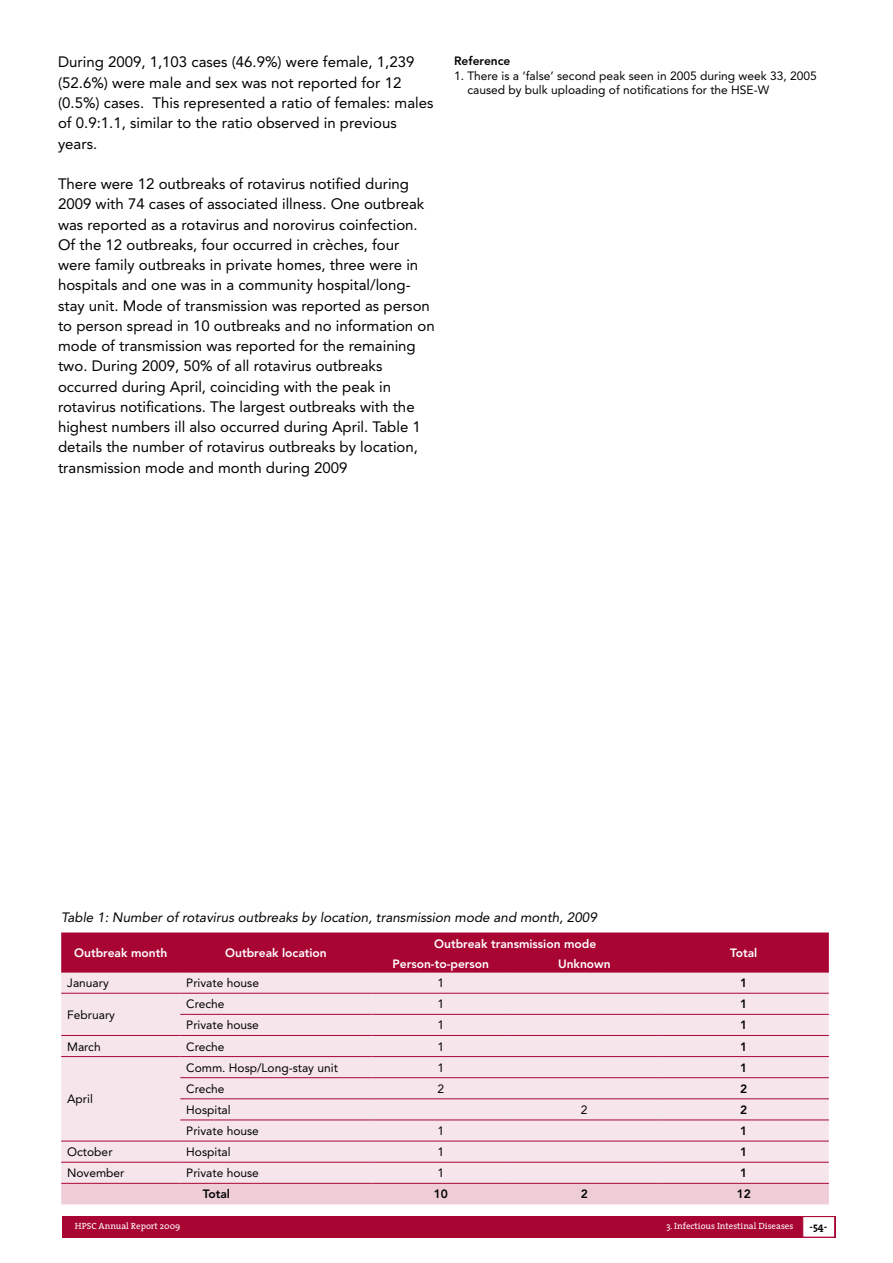
<style>
.page{position:relative;width:893px;height:1263px;background:#fff}
.page>*{position:absolute;margin:0;border:0;box-sizing:border-box;transform-origin:0 0}
.t1{font:15px/20.2px "Avenir";color:#000}
.t2{font:italic 13.5px "Avenir";color:#000}
.t3{font:12px/14.4px "Avenir";color:#000}
.t4{font:800 12px "Avenir";color:#fff}
.t5{font:800 12px "Avenir";color:#000}
.t6{font:700 10.5px "The Serif";color:#000}
.t7{font:9px "The Serif";color:#fff}
</style>
<div class="page">
<div style="left:62px;top:1216px;width:774px;height:21px;background:#a90533"></div>
<div style="left:802px;top:1216px;width:33px;height:21px;background:#fff;border:1px solid #a90533"></div>
<div style="left:61px;top:932px;width:768px;height:40px;background:#a90533"></div>
<div style="left:61px;top:973px;width:768px;height:210px;background:#f6e6eb"></div>
<div style="left:61px;top:1184px;width:768px;height:20px;background:#eecdd6"></div>
<hr style="left:372px;top:954px;width:138px;height:1px;background:#a90533">
<hr style="left:510px;top:954px;width:149px;height:1px;background:#a90533">
<hr style="left:61px;top:972px;width:119px;height:1px;background:#a90533">
<hr style="left:180px;top:972px;width:192px;height:1px;background:#a90533">
<hr style="left:372px;top:972px;width:138px;height:1px;background:#a90533">
<hr style="left:510px;top:972px;width:149px;height:1px;background:#a90533">
<hr style="left:659px;top:972px;width:170px;height:1px;background:#a90533">
<hr style="left:61px;top:993px;width:119px;height:1px;background:#a90533">
<hr style="left:180px;top:993px;width:192px;height:1px;background:#a90533">
<hr style="left:372px;top:993px;width:138px;height:1px;background:#a90533">
<hr style="left:510px;top:993px;width:149px;height:1px;background:#a90533">
<hr style="left:659px;top:993px;width:170px;height:1px;background:#a90533">
<hr style="left:180px;top:1014px;width:192px;height:1px;background:#a90533">
<hr style="left:372px;top:1014px;width:138px;height:1px;background:#a90533">
<hr style="left:510px;top:1014px;width:149px;height:1px;background:#a90533">
<hr style="left:659px;top:1014px;width:170px;height:1px;background:#a90533">
<hr style="left:61px;top:1035px;width:119px;height:1px;background:#a90533">
<hr style="left:180px;top:1035px;width:192px;height:1px;background:#a90533">
<hr style="left:372px;top:1035px;width:138px;height:1px;background:#a90533">
<hr style="left:510px;top:1035px;width:149px;height:1px;background:#a90533">
<hr style="left:659px;top:1035px;width:170px;height:1px;background:#a90533">
<hr style="left:61px;top:1056px;width:119px;height:1px;background:#a90533">
<hr style="left:180px;top:1056px;width:192px;height:1px;background:#a90533">
<hr style="left:372px;top:1056px;width:138px;height:1px;background:#a90533">
<hr style="left:510px;top:1056px;width:149px;height:1px;background:#a90533">
<hr style="left:659px;top:1056px;width:170px;height:1px;background:#a90533">
<hr style="left:180px;top:1077px;width:192px;height:1px;background:#a90533">
<hr style="left:372px;top:1077px;width:138px;height:1px;background:#a90533">
<hr style="left:510px;top:1077px;width:149px;height:1px;background:#a90533">
<hr style="left:659px;top:1077px;width:170px;height:1px;background:#a90533">
<hr style="left:180px;top:1098px;width:192px;height:1px;background:#a90533">
<hr style="left:372px;top:1098px;width:138px;height:1px;background:#a90533">
<hr style="left:510px;top:1098px;width:149px;height:1px;background:#a90533">
<hr style="left:659px;top:1098px;width:170px;height:1px;background:#a90533">
<hr style="left:180px;top:1119px;width:192px;height:1px;background:#a90533">
<hr style="left:372px;top:1119px;width:138px;height:1px;background:#a90533">
<hr style="left:510px;top:1119px;width:149px;height:1px;background:#a90533">
<hr style="left:659px;top:1119px;width:170px;height:1px;background:#a90533">
<hr style="left:61px;top:1141px;width:119px;height:1px;background:#a90533">
<hr style="left:180px;top:1141px;width:192px;height:1px;background:#a90533">
<hr style="left:372px;top:1141px;width:138px;height:1px;background:#a90533">
<hr style="left:510px;top:1141px;width:149px;height:1px;background:#a90533">
<hr style="left:659px;top:1141px;width:170px;height:1px;background:#a90533">
<hr style="left:61px;top:1162px;width:119px;height:1px;background:#a90533">
<hr style="left:180px;top:1162px;width:192px;height:1px;background:#a90533">
<hr style="left:372px;top:1162px;width:138px;height:1px;background:#a90533">
<hr style="left:510px;top:1162px;width:149px;height:1px;background:#a90533">
<hr style="left:659px;top:1162px;width:170px;height:1px;background:#a90533">
<hr style="left:61px;top:1183px;width:119px;height:1px;background:#a90533">
<hr style="left:180px;top:1183px;width:192px;height:1px;background:#a90533">
<hr style="left:372px;top:1183px;width:138px;height:1px;background:#a90533">
<hr style="left:510px;top:1183px;width:149px;height:1px;background:#a90533">
<hr style="left:659px;top:1183px;width:170px;height:1px;background:#a90533">
<p class="t1" style="left:58px;top:52px;width:377px">During 2009, 1,103 cases (46.9%) were female, 1,239 (52.6%) were male and sex was not reported for 12 (0.5%) cases. This represented a ratio of females: males of 0.9:1.1, similar to the ratio observed in previous years.</p>
<p class="t1" style="left:58px;top:174px;width:378px">There were 12 outbreaks of rotavirus notified during 2009 with 74 cases of associated illness. One outbreak was reported as a rotavirus and norovirus coinfection.<br>Of the 12 outbreaks, four occurred in crèches, four were family outbreaks in private homes, three were in hospitals and one was in a community hospital/long&shy;stay unit. Mode of transmission was reported as person to person spread in 10 outbreaks and no information on mode of transmission was reported for the remaining two. During 2009, 50% of all rotavirus outbreaks occurred during April, coinciding with the peak in rotavirus notifications. The largest outbreaks with the highest numbers ill also occurred during April. Table 1 details the number of rotavirus outbreaks by location, transmission mode and month during 2009</p>
<p class="t5" style="left:454px;top:54px;width:58px">Reference</p>
<p class="t3" style="left:467px;top:68px;width:351px;text-indent:-13px">1. There is a ‘false’ second peak seen in 2005 during week 33, 2005 caused by bulk uploading of notifications for the HSE-W</p>
<p class="t2" style="left:61px;top:910px;width:537px">Table 1: Number of rotavirus outbreaks by location, transmission mode and month, 2009</p>
<p class="t4" style="left:74px;top:945px;width:95px">Outbreak month</p>
<p class="t4" style="left:225px;top:945px;width:103px">Outbreak location</p>
<p class="t4" style="left:434px;top:937px;width:164px">Outbreak transmission mode</p>
<p class="t4" style="left:392px;top:956px;width:98px">Person-to-person</p>
<p class="t4" style="left:558px;top:956px;width:54px">Unknown</p>
<p class="t4" style="left:730px;top:945px;width:29px">Total</p>
<p class="t3" style="left:67px;top:976px;width:43px">January</p>
<p class="t3" style="left:186px;top:976px;width:74px">Private house</p>
<p class="t3" style="left:437px;top:976px;width:8px">1</p>
<p class="t5" style="left:740px;top:976px;width:9px">1</p>
<p class="t3" style="left:67px;top:1007px;width:49px">February</p>
<p class="t3" style="left:186px;top:997px;width:40px">Creche</p>
<p class="t3" style="left:437px;top:997px;width:8px">1</p>
<p class="t5" style="left:740px;top:997px;width:9px">1</p>
<p class="t3" style="left:186px;top:1018px;width:74px">Private house</p>
<p class="t3" style="left:437px;top:1018px;width:8px">1</p>
<p class="t5" style="left:740px;top:1018px;width:9px">1</p>
<p class="t3" style="left:67px;top:1039px;width:35px">March</p>
<p class="t3" style="left:186px;top:1039px;width:40px">Creche</p>
<p class="t3" style="left:437px;top:1039px;width:8px">1</p>
<p class="t5" style="left:740px;top:1039px;width:9px">1</p>
<p class="t3" style="left:67px;top:1092px;width:27px">April</p>
<p class="t3" style="left:186px;top:1060px;width:153px">Comm. Hosp/Long-stay unit</p>
<p class="t3" style="left:437px;top:1060px;width:8px">1</p>
<p class="t5" style="left:740px;top:1060px;width:9px">1</p>
<p class="t3" style="left:186px;top:1081px;width:40px">Creche</p>
<p class="t3" style="left:437px;top:1081px;width:8px">2</p>
<p class="t5" style="left:740px;top:1081px;width:9px">2</p>
<p class="t3" style="left:186px;top:1102px;width:46px">Hospital</p>
<p class="t3" style="left:581px;top:1102px;width:8px">2</p>
<p class="t5" style="left:740px;top:1103px;width:9px">2</p>
<p class="t3" style="left:186px;top:1124px;width:74px">Private house</p>
<p class="t3" style="left:437px;top:1124px;width:8px">1</p>
<p class="t5" style="left:740px;top:1124px;width:9px">1</p>
<p class="t3" style="left:67px;top:1145px;width:47px">October</p>
<p class="t3" style="left:186px;top:1145px;width:46px">Hospital</p>
<p class="t3" style="left:437px;top:1145px;width:8px">1</p>
<p class="t5" style="left:740px;top:1145px;width:9px">1</p>
<p class="t3" style="left:67px;top:1166px;width:59px">November</p>
<p class="t3" style="left:186px;top:1166px;width:74px">Private house</p>
<p class="t3" style="left:437px;top:1166px;width:8px">1</p>
<p class="t5" style="left:740px;top:1166px;width:9px">1</p>
<p class="t5" style="left:203px;top:1187px;width:29px">Total</p>
<p class="t5" style="left:434px;top:1187px;width:16px">10</p>
<p class="t5" style="left:581px;top:1187px;width:9px">2</p>
<p class="t5" style="left:737px;top:1187px;width:16px">12</p>
<p class="t7" style="left:75px;top:1218px;width:107px">HPSC Annual Report 2009</p>
<p class="t7" style="left:666px;top:1218px;width:129px">3. Infectious Intestinal Diseases</p>
<p class="t6" style="left:809px;top:1217px;width:19px">-54-</p>
</div>
